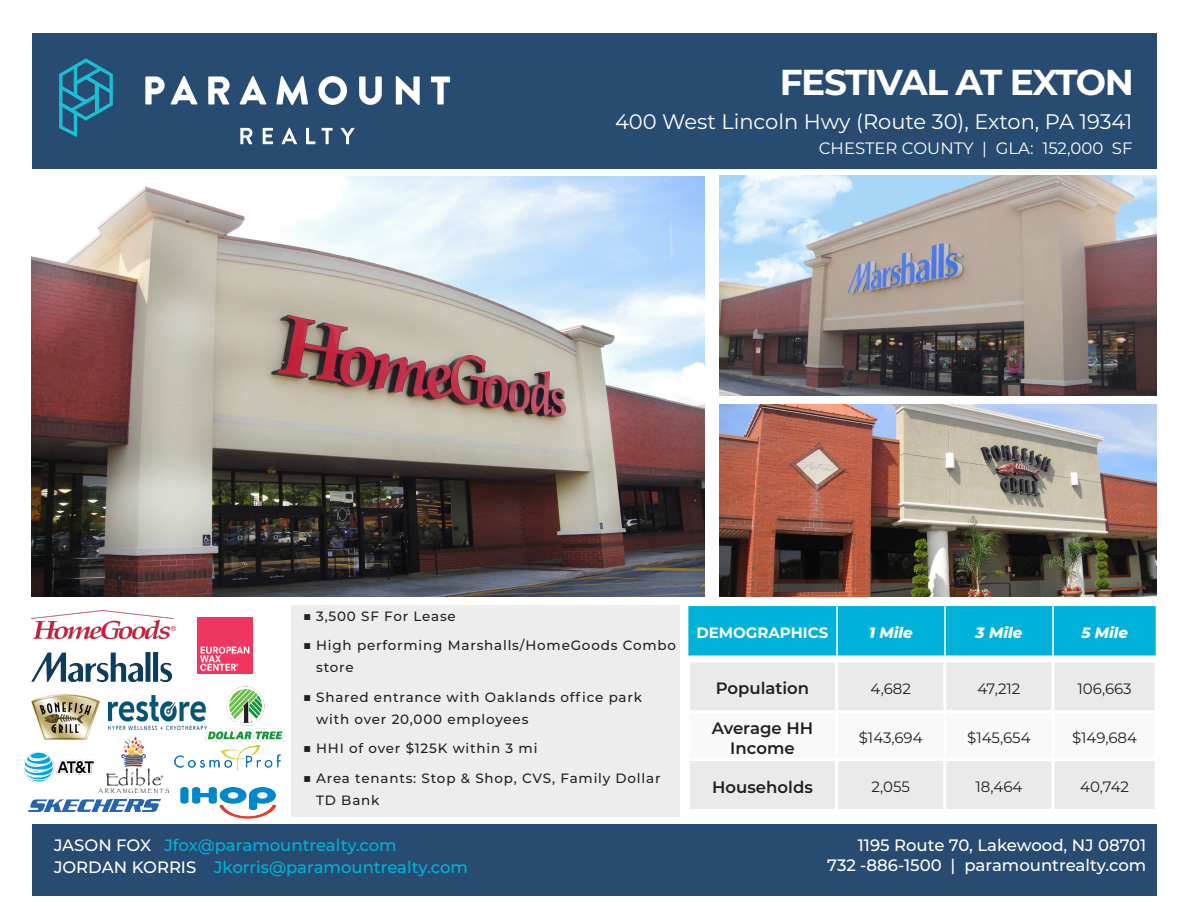
<style>
.page{position:relative;width:1188px;height:918px;background:#fff}
.page>*{position:absolute;margin:0;border:0;box-sizing:border-box;transform-origin:0 0}
.t1{font:700 36px "Montserrat";letter-spacing:-.045em;color:#fff}
.t2{font:21px "Montserrat";color:#fff}
.t3{font:500 16.5px/22.5px "Montserrat";color:#00b2d9}
.t4{font:500 16.5px/19.8px "Montserrat";color:#fff;text-align:right}
.t5{font:600 16.5px "Montserrat";color:#231f20}
.t6{font:16.5px "Montserrat";color:#fff}
.t7{font:15px "Montserrat";color:#231f20}
.t8{font:italic 800 15px "Montserrat";color:#fff}
.t9{font:700 15px "Montserrat";color:#fff}
.t10{font:500 13.5px/22.5px "Montserrat";letter-spacing:.06em;color:#231f20}
.s1{font-weight:400;font-size:15px}
.s2{color:#fff}
</style>
<div class="page">
<div style="left:32px;top:33px;width:1124px;height:136px;background:#284c71"></div>
<svg style="left:145px;top:76px;width:53px;height:28px"></svg>
<svg style="left:208px;top:76px;width:22px;height:28px"></svg>
<svg style="left:239px;top:76px;width:28px;height:28px"></svg>
<svg style="left:276px;top:76px;width:32px;height:29px"></svg>
<svg style="left:318px;top:76px;width:29px;height:29px"></svg>
<svg style="left:359px;top:76px;width:23px;height:29px"></svg>
<svg style="left:396px;top:76px;width:24px;height:29px"></svg>
<svg style="left:431px;top:76px;width:19px;height:28px"></svg>
<svg style="left:240px;top:128px;width:12px;height:16px"></svg>
<svg style="left:263px;top:128px;width:10px;height:16px"></svg>
<svg style="left:281px;top:128px;width:16px;height:16px"></svg>
<svg style="left:306px;top:128px;width:9px;height:16px"></svg>
<svg style="left:322px;top:128px;width:11px;height:16px"></svg>
<svg style="left:341px;top:128px;width:14px;height:16px"></svg>
<svg style="left:59px;top:58px;width:54px;height:79px"></svg>
<div style="left:32px;top:824px;width:1124px;height:71px;background:#284c71"></div>
<img style="left:719px;top:176px;width:437px;height:220px">
<img style="left:719px;top:405px;width:437px;height:192px">
<img style="left:32px;top:177px;width:672px;height:420px">
<div style="left:292px;top:605px;width:388px;height:212px;background:#ededed"></div>
<div style="left:688px;top:606px;width:468px;height:49px;background:#00b2d9"></div>
<hr style="left:836px;top:606px;width:2px;height:49px;background:#fff">
<hr style="left:944px;top:606px;width:2px;height:49px;background:#fff">
<hr style="left:1052px;top:606px;width:2px;height:49px;background:#fff">
<div style="left:690px;top:662px;width:465px;height:147px;background:#ebeaea"></div>
<svg style="left:690px;top:713px;width:465px;height:45px"></svg>
<hr style="left:835px;top:662px;width:3px;height:48px;background:#fff">
<hr style="left:943px;top:662px;width:3px;height:48px;background:#fff">
<hr style="left:1052px;top:662px;width:3px;height:48px;background:#fff">
<hr style="left:835px;top:761px;width:3px;height:48px;background:#fff">
<hr style="left:943px;top:761px;width:3px;height:48px;background:#fff">
<hr style="left:1052px;top:761px;width:3px;height:48px;background:#fff">
<hr style="left:687px;top:710px;width:150px;height:3px;background:#fff">
<hr style="left:837px;top:710px;width:108px;height:3px;background:#fff">
<hr style="left:835px;top:713px;width:3px;height:45px;background:#fff">
<hr style="left:945px;top:710px;width:108px;height:3px;background:#fff">
<hr style="left:943px;top:713px;width:3px;height:45px;background:#fff">
<hr style="left:1053px;top:710px;width:105px;height:3px;background:#fff">
<hr style="left:1052px;top:713px;width:3px;height:45px;background:#fff">
<hr style="left:687px;top:758px;width:150px;height:3px;background:#fff">
<hr style="left:837px;top:758px;width:108px;height:3px;background:#fff">
<hr style="left:945px;top:758px;width:108px;height:3px;background:#fff">
<hr style="left:1053px;top:758px;width:105px;height:3px;background:#fff">
<img style="left:32px;top:610px;width:144px;height:29px">
<img style="left:32px;top:652px;width:140px;height:30px">
<img style="left:32px;top:695px;width:68px;height:44px">
<img style="left:197px;top:617px;width:56px;height:56px">
<img style="left:206px;top:686px;width:80px;height:56px">
<img style="left:180px;top:787px;width:97px;height:32px">
<img style="left:109px;top:696px;width:98px;height:34px">
<img style="left:175px;top:745px;width:106px;height:25px">
<img style="left:28px;top:800px;width:132px;height:11px">
<img style="left:99px;top:738px;width:70px;height:54px">
<img style="left:25px;top:753px;width:68px;height:28px">
<h1 class="t1" style="left:780px;top:56px;width:356px">FESTIVAL AT EXTON</h1>
<h2 class="t2" style="left:615px;top:107px;width:519px">400 West Lincoln Hwy (Route 30), Exton, PA 19341</h2>
<p class="t6" style="left:819px;top:137px;width:315px">CHESTER COUNTY | GLA: 152,000 SF</p>
<p class="t10" style="left:303px;top:604px;width:155px"><span class="s1">■</span> 3,500 SF For Lease</p>
<p class="t10" style="left:316px;top:633px;width:361px;text-indent:-14px"><span class="s1">■</span> High performing Marshalls/HomeGoods Combo store</p>
<p class="t10" style="left:316px;top:685px;width:327px;text-indent:-14px"><span class="s1">■</span> Shared entrance with Oaklands office park with over 20,000 employees</p>
<p class="t10" style="left:303px;top:737px;width:236px"><span class="s1">■</span> HHI of over $125K within 3 mi</p>
<p class="t10" style="left:316px;top:766px;width:346px;text-indent:-14px"><span class="s1">■</span> Area tenants: Stop &amp; Shop, CVS, Family Dollar<br>TD Bank</p>
<p class="t9" style="left:696px;top:622px;width:133px">DEMOGRAPHICS</p>
<p class="t8" style="left:869px;top:622px;width:45px">1 Mile</p>
<p class="t8" style="left:976px;top:622px;width:48px">3 Mile</p>
<p class="t8" style="left:1081px;top:622px;width:48px">5 Mile</p>
<p class="t5" style="left:716px;top:677px;width:95px">Population</p>
<p class="t7" style="left:871px;top:678px;width:42px">4,682</p>
<p class="t7" style="left:977px;top:678px;width:44px">47,212</p>
<p class="t7" style="left:1077px;top:678px;width:56px">106,663</p>
<p class="t5" style="left:712px;top:716px;width:103px">Average HH</p>
<p class="t5" style="left:730px;top:736px;width:66px">Income</p>
<p class="t7" style="left:859px;top:727px;width:65px">$143,694</p>
<p class="t7" style="left:967px;top:727px;width:65px">$145,654</p>
<p class="t7" style="left:1072px;top:727px;width:66px">$149,684</p>
<p class="t5" style="left:712px;top:775px;width:102px">Households</p>
<p class="t7" style="left:872px;top:777px;width:40px">2,055</p>
<p class="t7" style="left:975px;top:777px;width:49px">18,464</p>
<p class="t7" style="left:1080px;top:777px;width:50px">40,742</p>
<p class="t3" style="left:54px;top:833px;width:416px"><span class="s2">JASON FOX</span> Jfox@paramountrealty.com<br><span class="s2">JORDAN KORRIS</span> Jkorris@paramountrealty.com</p>
<p class="t4" style="left:827px;top:834px;width:321px">1195 Route 70, Lakewood, NJ 08701<br>732 -886-1500 | paramountrealty.com</p>
</div>
